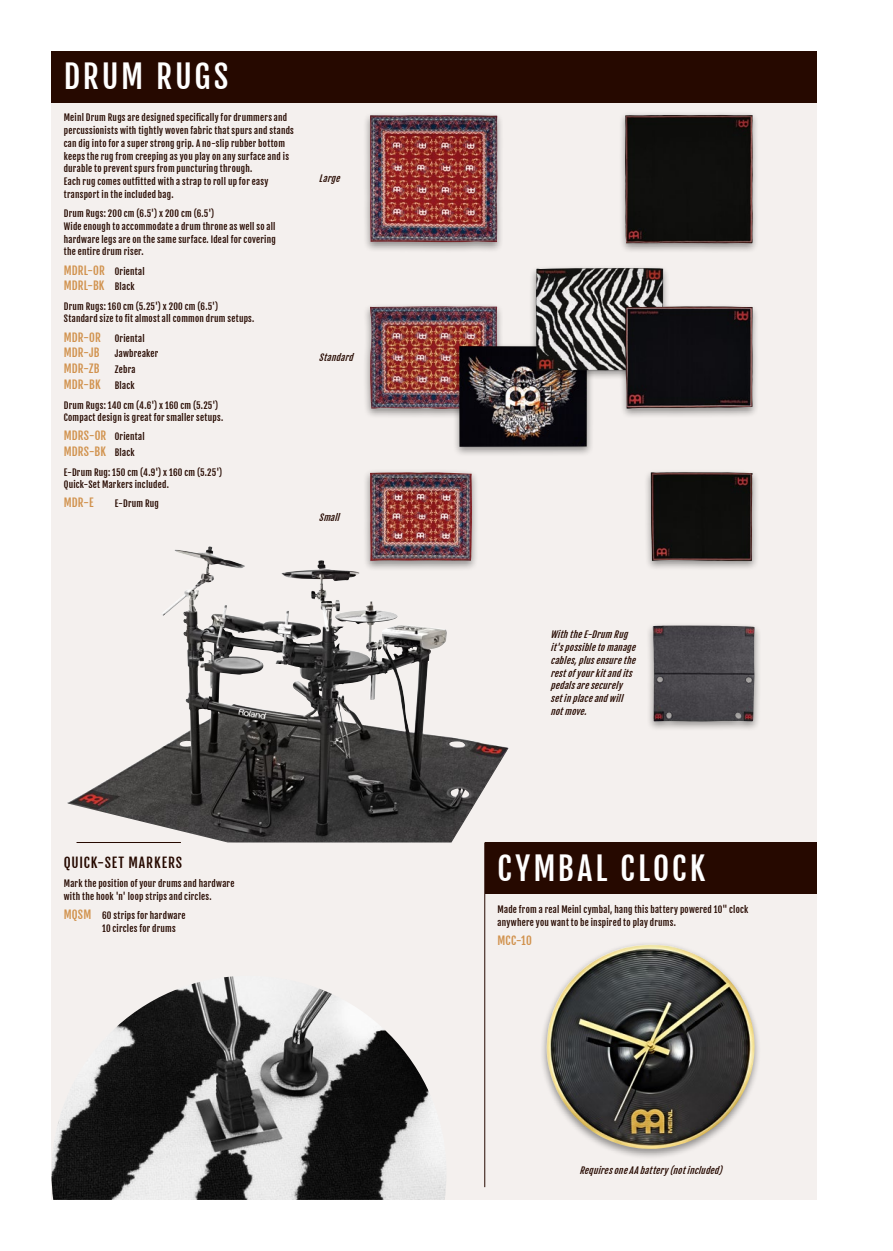
<style>
.page{position:relative;width:893px;height:1251px;background:#fff}
.page>*{position:absolute;margin:0;border:0;box-sizing:border-box;transform-origin:0 0}
.t1{font:31.5px "Fjalla One";letter-spacing:.095em;color:#fff}
.t2{font:13.5px "Fjalla One";letter-spacing:.065em;color:#260900}
.t3{font:11.25px "Fjalla One";letter-spacing:.015em;color:#d1924d}
.t4{font:9px/12.8px "Fjalla One";letter-spacing:.025em;color:#260900}
.t5{font:italic 9px/12.8px "Fjalla One";color:#260900}
.s1{font-size:11.25px;color:#d1924d}
.s2{font-size:9px;color:#260900}
</style>
<div class="page">
<div style="left:51px;top:51px;width:765px;height:1148px;background:#f4f0ee"></div>
<hr style="left:77px;top:842px;width:104px;height:1px;background:#260900">
<hr style="left:484px;top:842px;width:1px;height:344px;background:#260900">
<img style="left:51px;top:976px;width:395px;height:223px">
<img style="left:67px;top:546px;width:442px;height:296px">
<div style="left:51px;top:51px;width:765px;height:51px;background:#260900"></div>
<div style="left:363px;top:111px;width:141px;height:141px;background:#000;opacity:.4"></div>
<img style="left:370px;top:115px;width:127px;height:127px">
<div style="left:363px;top:302px;width:141px;height:116px;background:#000;opacity:.4"></div>
<img style="left:370px;top:306px;width:127px;height:103px">
<div style="left:363px;top:468px;width:116px;height:102px;background:#000;opacity:.4"></div>
<img style="left:370px;top:472px;width:102px;height:89px">
<div style="left:452px;top:342px;width:142px;height:115px;background:#000;opacity:.4"></div>
<img style="left:459px;top:346px;width:128px;height:100px">
<div style="left:529px;top:264px;width:141px;height:117px;background:#000;opacity:.4"></div>
<img style="left:536px;top:268px;width:127px;height:103px">
<div style="left:618px;top:302px;width:142px;height:116px;background:#000;opacity:.4"></div>
<img style="left:625px;top:306px;width:128px;height:103px">
<div style="left:618px;top:111px;width:142px;height:142px;background:#000;opacity:.4"></div>
<img style="left:625px;top:115px;width:128px;height:128px">
<div style="left:644px;top:468px;width:115px;height:102px;background:#000;opacity:.4"></div>
<img style="left:651px;top:472px;width:102px;height:89px">
<div style="left:646px;top:621px;width:115px;height:110px;background:#000;opacity:.4"></div>
<img style="left:652px;top:625px;width:103px;height:96px">
<div style="left:485px;top:842px;width:331px;height:51px;background:#260900"></div>
<div style="left:540px;top:940px;width:222px;height:218px;background:#000;opacity:.4"></div>
<img style="left:546px;top:944px;width:209px;height:204px">
<h1 class="t1" style="left:64px;top:58px;width:166px">DRUM RUGS</h1>
<p class="t4" style="left:64px;top:111px;width:232px">Meinl Drum Rugs are designed specifically for drummers and percussionists with tightly woven fabric that spurs and stands can dig into for a super strong grip. A no-slip rubber bottom keeps the rug from creeping as you play on any surface and is durable to prevent spurs from puncturing through.<br>Each rug comes outfitted with a strap to roll up for easy transport in the included bag.</p>
<p class="t4" style="left:64px;top:207px;width:213px">Drum Rugs: 200 cm (6.5') x 200 cm (6.5')<br>Wide enough to accommodate a drum throne as well so all hardware legs are on the same surface. Ideal for covering the entire drum riser.</p>
<p class="t4" style="left:64px;top:264px;width:83px"><span class="s1">MDRL-OR</span> Oriental</p>
<p class="t3" style="left:64px;top:279px;width:72px">MDRL-BK <span class="s2">Black</span></p>
<p class="t4" style="left:64px;top:299px;width:192px">Drum Rugs: 160 cm (5.25') x 200 cm (6.5')<br>Standard size to fit almost all common drum setups.</p>
<p class="t4" style="left:64px;top:331px;width:83px"><span class="s1">MDR-OR</span> Oriental</p>
<p class="t3" style="left:64px;top:346px;width:37px">MDR-JB</p>
<p class="t4" style="left:115px;top:347px;width:45px">Jawbreaker</p>
<p class="t3" style="left:64px;top:362px;width:37px">MDR-ZB</p>
<p class="t4" style="left:115px;top:363px;width:22px">Zebra</p>
<p class="t3" style="left:64px;top:378px;width:38px">MDR-BK</p>
<p class="t4" style="left:64px;top:376px;width:156px;line-height:19.2px;text-indent:51px">Black<br>Drum Rugs: 140 cm (4.6') x 160 cm (5.25')</p>
<p class="t4" style="left:64px;top:408px;width:161px;line-height:19.2px">Compact design is great for smaller setups.<br><span class="s1">MDRS-OR</span> Oriental</p>
<p class="t3" style="left:64px;top:445px;width:72px">MDRS-BK <span class="s2">Black</span></p>
<p class="t4" style="left:64px;top:465px;width:160px">E-Drum Rug: 150 cm (4.9') x 160 cm (5.25')<br>Quick-Set Markers included.</p>
<p class="t3" style="left:64px;top:496px;width:31px">MDR-E</p>
<p class="t4" style="left:115px;top:497px;width:46px">E-Drum Rug</p>
<p class="t5" style="left:319px;top:172px;width:25px">Large</p>
<p class="t5" style="left:319px;top:351px;width:38px">Standard</p>
<p class="t5" style="left:319px;top:510px;width:25px">Small</p>
<h2 class="t2" style="left:64px;top:854px;width:120px">QUICK-SET MARKERS</h2>
<p class="t4" style="left:64px;top:877px;width:172px">Mark the position of your drums and hardware with the hook 'n' loop strips and circles.</p>
<p class="t4" style="left:102px;top:909px;width:85px;text-indent:-38px"><span class="s1">MQSM</span> 60 strips for hardware<br>10 circles for drums</p>
<p class="t5" style="left:550px;top:628px;width:89px">WiththeE-Drum Rug it'spossibletomanage cables,plusensurethe restofyourkitandits pedalsaresecurely setinplaceandwill notmove.</p>
<h1 class="t1" style="left:497px;top:848px;width:209px">CYMBAL CLOCK</h1>
<p class="t4" style="left:497px;top:902px;width:252px">Made from a real Meinl cymbal, hang this battery powered 10" clock anywhere you want to be inspired to play drums.</p>
<p class="t3" style="left:497px;top:933px;width:36px">MCC-10</p>
<p class="t5" style="left:579px;top:1164px;width:147px">RequiresoneAAbattery(notincluded)</p>
</div>
